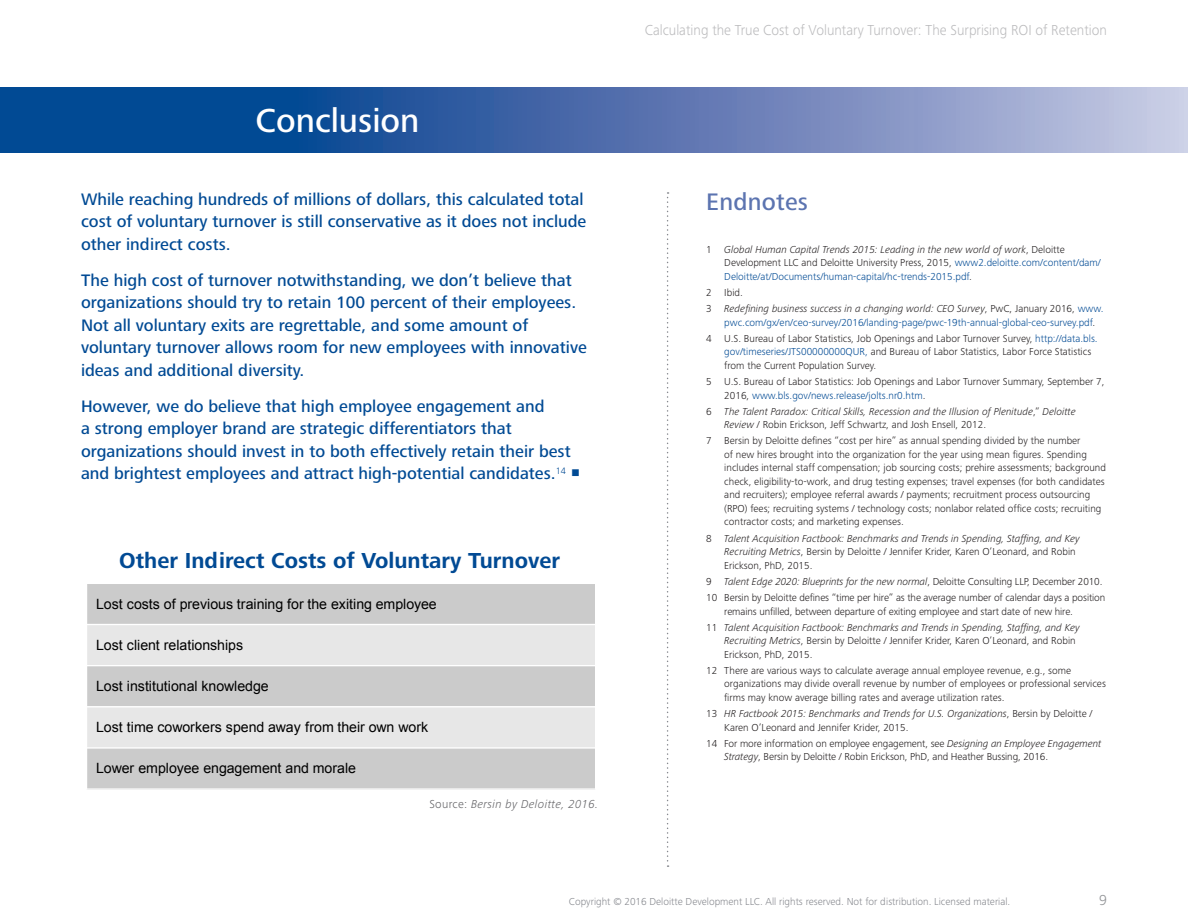
<style>
.page{position:relative;width:1188px;height:918px;background:#fff}
.page>*{position:absolute;margin:0;border:0;box-sizing:border-box;transform-origin:0 0}
.Conclusion_Title{font:500 34.5px "Frutiger Next Pro";color:#fff}
.Endnote_Heading{font:500 24.75px "Frutiger Next Pro";letter-spacing:.01em;color:#5c74b0}
.Figure_Title{font:700 22.5px "Frutiger Next Pro";color:#014a94}
.Conclusion_Body_Text{font:500 17.25px/22.5px "Frutiger Next Pro";color:#014a94}
.t1{font:300 15px "Frutiger Next Pro";color:#bbbbbd;scale:.95 1}
.t2{font:300 15px "Frutiger Next Pro";color:#939598}
.t3{font:14.25px "Arial";letter-spacing:-.005em;color:#000}
.Source_credit_line_T{font:italic 300 12px "Frutiger Next Pro";letter-spacing:.025em;color:#636366}
.Endnote_Text{font:300 10.5px/13.5px "Frutiger Next Pro";color:#231f20}
.Endnote_Text-2{font:italic 300 10.5px/13.5px "Frutiger Next Pro";color:#231f20}
.Endnote_Text-3{font:300 10.5px/13.5px "Frutiger Next Pro";color:#014a94}
.t4{font:300 10.5px "Frutiger Next Pro";color:#86888e}
.s1{font-style:normal}
.s2{color:#231f20}
.s3{font-style:italic;color:#231f20}
.s4{color:#014a94}
.s5{font-style:italic}
</style>
<div class="page">
<svg style="left:667px;top:192px;width:2px;height:675px"></svg>
<svg style="left:0;top:88px;width:1188px;height:64px"></svg>
<div style="left:87px;top:583px;width:509px;height:42px;background:#cbcbcb"></div>
<div style="left:87px;top:625px;width:509px;height:41px;background:#e7e7e7"></div>
<div style="left:87px;top:666px;width:509px;height:41px;background:#cbcbcb"></div>
<div style="left:87px;top:707px;width:509px;height:41px;background:#e7e7e7"></div>
<div style="left:87px;top:748px;width:509px;height:41px;background:#cbcbcb"></div>
<hr style="left:86px;top:624px;width:510px;height:1px;background:#fff">
<hr style="left:86px;top:665px;width:510px;height:1px;background:#fff">
<hr style="left:86px;top:706px;width:510px;height:1px;background:#fff">
<hr style="left:86px;top:747px;width:510px;height:2px;background:#fff">
<hr style="left:595px;top:583px;width:1px;height:207px;background:#fff">
<hr style="left:86px;top:583px;width:510px;height:1px;background:#fff">
<hr style="left:86px;top:788px;width:510px;height:2px;background:#fff">
<p class="Conclusion_Title" style="left:256px;top:101px;width:165px">Conclusion</p>
<p class="Conclusion_Body_Text" style="left:81px;top:188px;width:507px">While reaching hundreds of millions of dollars, this calculated total cost of voluntary turnover is still conservative as it does not include other indirect costs.</p>
<p class="Conclusion_Body_Text" style="left:81px;top:269px;width:507px">The high cost of turnover notwithstanding, we don’t believe that organizations should try to retain 100 percent of their employees.<br>Not all voluntary exits are regrettable, and some amount of voluntary turnover allows room for new employees with innovative ideas and additional diversity.</p>
<p class="Conclusion_Body_Text" style="left:81px;top:395px;width:501px">However, we do believe that high employee engagement and<br>a strong employer brand are strategic differentiators that organizations should invest in to both effectively retain their best and brightest employees and attract high-potential candidates.<sup>14</sup> ○</p>
<p class="Figure_Title" style="left:119px;top:548px;width:442px">Other Indirect Costs of Voluntary Turnover</p>
<p class="t3" style="left:96px;top:594px;width:342px">Lost costs of previous training for the exiting employee</p>
<p class="t3" style="left:96px;top:635px;width:149px">Lost client relationships</p>
<p class="t3" style="left:96px;top:677px;width:174px">Lost institutional knowledge</p>
<p class="t3" style="left:96px;top:718px;width:334px">Lost time coworkers spend away from their own work</p>
<p class="t3" style="left:96px;top:759px;width:262px">Lower employee engagement and morale</p>
<p class="Source_credit_line_T" style="left:429px;top:797px;width:170px"><span class="s1">Source:</span> Bersin by Deloitte, 2016.</p>
<h3 class="t1" style="left:645px;top:22px;width:488px">Calculating the True Cost of Voluntary Turnover: The Surprising ROI of Retention</h3>
<p class="Endnote_Heading" style="left:706px;top:188px;width:103px">Endnotes</p>
<p class="Endnote_Text-3" style="left:724px;top:242px;width:378px;text-indent:-18px"><span class="s2">1</span> <span class="s3">Global Human Capital Trends 2015: Leading in the new world of work</span><span class="s2">, Deloitte<br>Development LLC and Deloitte University Press, 2015,</span> www2.deloitte.com/content/dam/<br>Deloitte/at/Documents/human-capital/hc-trends-2015.pdf<span class="s2">.</span></p>
<p class="Endnote_Text" style="left:706px;top:286px;width:38px">2 Ibid.</p>
<p class="Endnote_Text-3" style="left:724px;top:302px;width:381px;text-indent:-18px"><span class="s2">3</span> <span class="s3">Redefining business success in a changing world: CEO Survey</span><span class="s2">, PwC, January 2016,</span> www. pwc.com/gx/en/ceo-survey/2016/landing-page/pwc-19th-annual-global-ceo-survey.pdf<span class="s2">.</span></p>
<p class="Endnote_Text" style="left:724px;top:332px;width:375px;text-indent:-18px">4 U.S. Bureau of Labor Statistics, Job Openings and Labor Turnover Survey, <span class="s4">http://data.bls. gov/timeseries/JTS00000000QUR,</span> and Bureau of Labor Statistics, Labor Force Statistics from the Current Population Survey.</p>
<p class="Endnote_Text" style="left:724px;top:375px;width:382px;text-indent:-18px">5 U.S. Bureau of Labor Statistics: Job Openings and Labor Turnover Summary, September 7,<br>2016, <span class="s4">www.bls.gov/news.release/jolts.nr0.htm</span>.</p>
<p class="Endnote_Text-2" style="left:724px;top:404px;width:353px;text-indent:-18px"><span class="s1">6</span> The Talent Paradox: Critical Skills, Recession and the Illusion of Plenitude<span class="s1">,”</span> Deloitte<br>Review <span class="s1">/ Robin Erickson, Jeff Schwartz, and Josh Ensell, 2012.</span></p>
<p class="Endnote_Text" style="left:724px;top:434px;width:383px;text-indent:-18px">7 Bersin by Deloitte defines “cost per hire” as annual spending divided by the number<br>of new hires brought into the organization for the year using mean figures. Spending includes internal staff compensation; job sourcing costs; prehire assessments; background check, eligibility-to-work, and drug testing expenses; travel expenses (for both candidates and recruiters); employee referral awards / payments; recruitment process outsourcing (RPO) fees; recruiting systems / technology costs; nonlabor related office costs; recruiting contractor costs; and marketing expenses.</p>
<p class="Endnote_Text-2" style="left:724px;top:531px;width:357px;text-indent:-18px"><span class="s1">8</span> Talent Acquisition Factbook: Benchmarks and Trends in Spending, Staffing, and Key<br>Recruiting Metrics<span class="s1">, Bersin by Deloitte / Jennifer Krider, Karen O’Leonard, and Robin<br>Erickson, PhD, 2015.</span></p>
<p class="Endnote_Text-2" style="left:706px;top:575px;width:398px"><span class="s1">9</span> Talent Edge 2020: Blueprints for the new normal<span class="s1">, Deloitte Consulting LLP, December 2010.</span></p>
<p class="Endnote_Text" style="left:724px;top:591px;width:383px;text-indent:-18px">10 Bersin by Deloitte defines “time per hire” as the average number of calendar days a position remains unfilled, between departure of exiting employee and start date of new hire.</p>
<p class="Endnote_Text-2" style="left:724px;top:620px;width:357px;text-indent:-18px"><span class="s1">11</span> Talent Acquisition Factbook: Benchmarks and Trends in Spending, Staffing, and Key<br>Recruiting Metrics<span class="s1">, Bersin by Deloitte / Jennifer Krider, Karen O’Leonard, and Robin<br>Erickson, PhD, 2015.</span></p>
<p class="Endnote_Text" style="left:724px;top:664px;width:383px;text-indent:-18px">12 There are various ways to calculate average annual employee revenue, e.g., some organizations may divide overall revenue by number of employees or professional services firms may know average billing rates and average utilization rates.</p>
<p class="Endnote_Text" style="left:724px;top:707px;width:370px;text-indent:-18px">13 <span class="s5">HR Factbook 2015: Benchmarks and Trends for U.S. Organizations</span>, Bersin by Deloitte /<br>Karen O’Leonard and Jennifer Krider, 2015.</p>
<p class="Endnote_Text" style="left:724px;top:737px;width:378px;text-indent:-18px">14 For more information on employee engagement, see <span class="s5">Designing an Employee Engagement<br>Strategy</span>, Bersin by Deloitte / Robin Erickson, PhD, and Heather Bussing, 2016.</p>
<p class="t4" style="left:569px;top:896px;width:443px">Copyright © 2016 Deloitte Development LLC. All rights reserved. Not for distribution. Licensed material.</p>
<h3 class="t2" style="left:1099px;top:891px;width:9px">9</h3>
</div>
